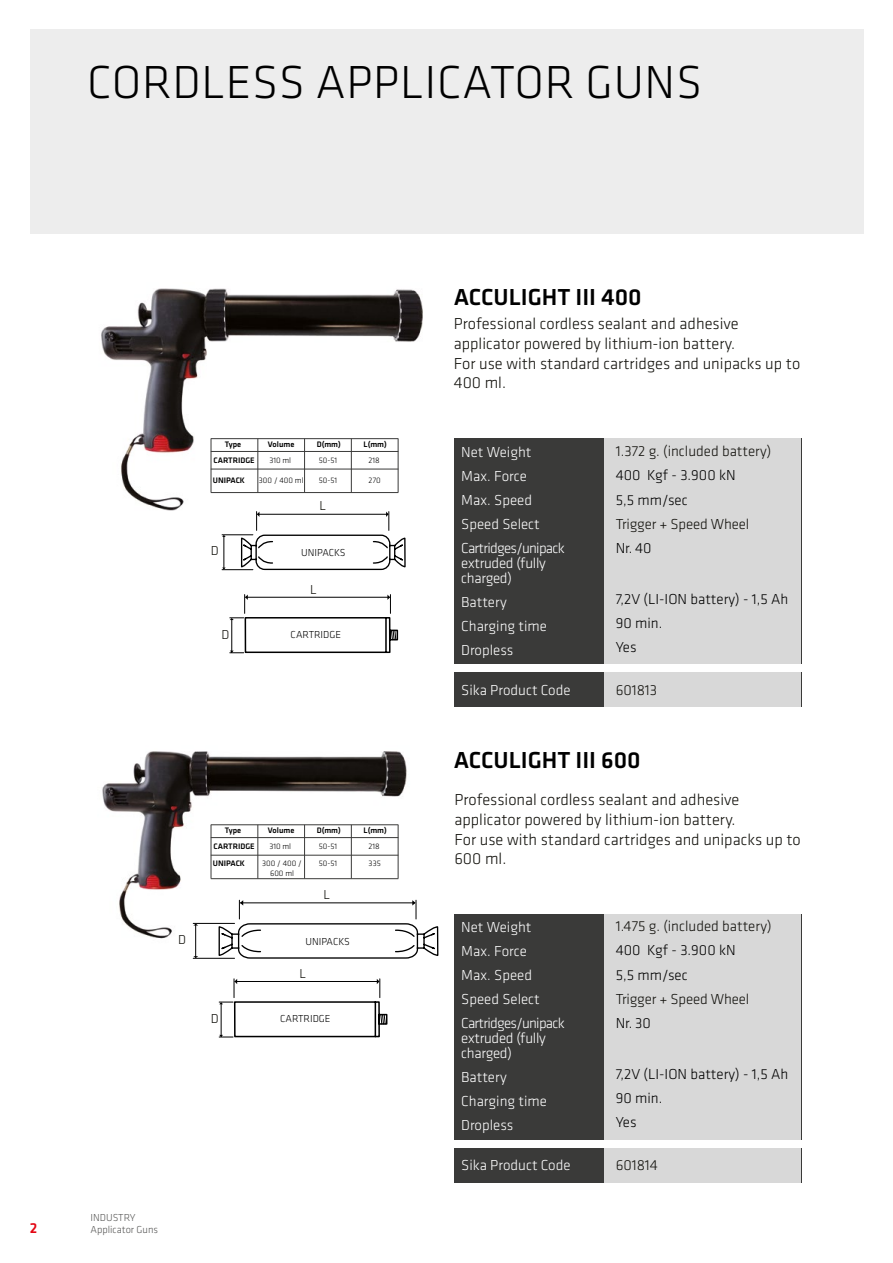
<style>
.page{position:relative;width:893px;height:1263px;background:#fff}
.page>*{position:absolute;margin:0;border:0;box-sizing:border-box;transform-origin:0 0}
.t1{font:300 48px "Klavika";letter-spacing:.015em;color:#000}
.t2{font:500 24px "Klavika";color:#000}
.t3{font:300 16.5px/19.8px "Klavika";color:#12110c}
.t4{font:300 15px/24px "Klavika";color:#fff}
.t5{font:300 15px/24px "Klavika";color:#000}
.t6{font:300 15px "Klavika";color:#12110c}
.t7{font:300 15px/15px "Klavika";letter-spacing:-.02em;color:#fff}
.t8{font:500 15px "Klavika";color:#e30613}
.t9{font:300 13.5px "Klavika";color:#12110c}
.t10{font:300 10.5px "Klavika";color:#000}
.t11{font:300 10.5px/12.6px "Klavika";color:#575756}
.t12{font:500 8.25px "Klavika";color:#000}
.t13{font:300 8.25px/9.9px "Klavika";color:#000;text-align:center}
</style>
<div class="page">
<div style="left:30px;top:30px;width:833px;height:204px;background:#ededed"></div>
<img style="left:101px;top:288px;width:322px;height:223px">
<img style="left:102px;top:751px;width:116px;height:195px">
<div style="left:454px;top:438px;width:347px;height:226px;background:#3a3a39"></div>
<div style="left:604px;top:438px;width:197px;height:226px;background:#d8d8d8"></div>
<div style="left:454px;top:673px;width:347px;height:34px;background:#3a3a39"></div>
<div style="left:604px;top:673px;width:197px;height:34px;background:#d8d8d8"></div>
<div style="left:454px;top:914px;width:347px;height:225px;background:#3a3a39"></div>
<div style="left:604px;top:914px;width:197px;height:225px;background:#d8d8d8"></div>
<div style="left:454px;top:1148px;width:347px;height:34px;background:#3a3a39"></div>
<div style="left:604px;top:1148px;width:197px;height:34px;background:#d8d8d8"></div>
<hr style="left:211px;top:824px;width:187px;height:1px;background:#3a3a39">
<hr style="left:211px;top:878px;width:187px;height:1px;background:#3a3a39">
<hr style="left:211px;top:855px;width:187px;height:1px;background:#3a3a39">
<hr style="left:211px;top:837px;width:187px;height:1px;background:#3a3a39">
<hr style="left:211px;top:825px;width:1px;height:53px;background:#3a3a39">
<svg style="left:218px;top:540px;width:221px;height:419px"></svg>
<hr style="left:195px;top:924px;width:1px;height:33px;background:#000">
<hr style="left:193px;top:923px;width:42px;height:1px;background:#000">
<hr style="left:193px;top:958px;width:42px;height:1px;background:#000">
<svg style="left:219px;top:979px;width:169px;height:59px"></svg>
<svg style="left:230px;top:594px;width:169px;height:60px"></svg>
<svg style="left:240px;top:29px;width:166px;height:542px"></svg>
<hr style="left:224px;top:536px;width:1px;height:33px;background:#000">
<hr style="left:222px;top:534px;width:31px;height:1px;background:#000">
<hr style="left:222px;top:569px;width:31px;height:1px;background:#000">
<hr style="left:211px;top:438px;width:187px;height:1px;background:#3a3a39">
<hr style="left:211px;top:492px;width:187px;height:1px;background:#3a3a39">
<hr style="left:398px;top:439px;width:1px;height:53px;background:#3a3a39">
<hr style="left:211px;top:469px;width:187px;height:1px;background:#3a3a39">
<hr style="left:211px;top:451px;width:187px;height:1px;background:#3a3a39">
<hr style="left:211px;top:439px;width:1px;height:53px;background:#3a3a39">
<hr style="left:258px;top:439px;width:1px;height:53px;background:#3a3a39">
<hr style="left:304px;top:439px;width:1px;height:53px;background:#3a3a39">
<hr style="left:351px;top:439px;width:1px;height:53px;background:#3a3a39">
<h1 class="t1" style="left:87px;top:53px;width:616px">CORDLESS APPLICATOR GUNS</h1>
<h2 class="t2" style="left:454px;top:281px;width:189px">ACCULIGHT III 400</h2>
<p class="t12" style="left:225px;top:439px;width:18px">Type</p>
<p class="t12" style="left:268px;top:439px;width:28px">Volume</p>
<p class="t12" style="left:317px;top:439px;width:26px">D(mm)</p>
<p class="t12" style="left:363px;top:439px;width:25px">L(mm)</p>
<p class="t13" style="left:259px;top:475px;width:46px">300 / 400 ml</p>
<p class="t13" style="left:319px;top:475px;width:20px">50-51</p>
<p class="t13" style="left:269px;top:455px;width:23px">310 ml</p>
<p class="t13" style="left:369px;top:455px;width:13px">218</p>
<p class="t12" style="left:213px;top:455px;width:43px">CARTRIDGE</p>
<p class="t13" style="left:319px;top:455px;width:20px">50-51</p>
<p class="t12" style="left:213px;top:475px;width:34px">UNIPACK</p>
<p class="t13" style="left:369px;top:475px;width:14px">270</p>
<p class="t9" style="left:320px;top:497px;width:8px">L</p>
<p class="t9" style="left:211px;top:543px;width:9px">D</p>
<p class="t10" style="left:301px;top:546px;width:46px">UNIPACKS</p>
<p class="t9" style="left:310px;top:581px;width:8px">L</p>
<p class="t9" style="left:221px;top:626px;width:9px">D</p>
<p class="t10" style="left:291px;top:628px;width:52px">CARTRIDGE</p>
<p class="t9" style="left:178px;top:931px;width:9px">D</p>
<p class="t12" style="left:225px;top:825px;width:18px">Type</p>
<p class="t12" style="left:268px;top:825px;width:28px">Volume</p>
<p class="t12" style="left:317px;top:825px;width:26px">D(mm)</p>
<p class="t12" style="left:363px;top:825px;width:25px">L(mm)</p>
<p class="t13" style="left:262px;top:858px;width:41px">300 / 400 /<br>600 ml</p>
<p class="t13" style="left:319px;top:858px;width:20px">50-51</p>
<p class="t13" style="left:269px;top:842px;width:23px">310 ml</p>
<p class="t13" style="left:369px;top:842px;width:13px">218</p>
<p class="t12" style="left:213px;top:841px;width:43px">CARTRIDGE</p>
<p class="t13" style="left:319px;top:842px;width:20px">50-51</p>
<p class="t12" style="left:213px;top:857px;width:34px">UNIPACK</p>
<p class="t13" style="left:369px;top:858px;width:14px">335</p>
<p class="t9" style="left:323px;top:886px;width:8px">L</p>
<p class="t10" style="left:306px;top:935px;width:46px">UNIPACKS</p>
<p class="t9" style="left:299px;top:965px;width:8px">L</p>
<p class="t9" style="left:211px;top:1011px;width:9px">D</p>
<p class="t10" style="left:280px;top:1012px;width:52px">CARTRIDGE</p>
<p class="t8" style="left:30px;top:1218px;width:9px">2</p>
<p class="t11" style="left:91px;top:1211px;width:69px">INDUSTRY<br>Applicator Guns</p>
<p class="t3" style="left:454px;top:313px;width:348px">Professional cordless sealant and adhesive applicator powered by lithium-ion battery.<br>For use with standard cartridges and unipacks up to 400 ml.</p>
<p class="t4" style="left:461px;top:439px;width:105px">Net Weight<br>Max. Force<br>Max. Speed<br>Speed Select<br>Cartridges/unipack</p>
<p class="t7" style="left:461px;top:555px;width:86px">extruded (fully charged)</p>
<p class="t4" style="left:461px;top:589px;width:87px">Battery<br>Charging time<br>Dropless</p>
<p class="t6" style="left:616px;top:441px;width:157px">1.372 g. (included battery)</p>
<p class="t5" style="left:616px;top:462px;width:121px;line-height:25.5px">400 Kgf - 3.900 kN<br>5,5 mm/sec</p>
<p class="t6" style="left:616px;top:515px;width:135px">Trigger + Speed Wheel</p>
<p class="t5" style="left:616px;top:536px;width:37px">Nr. 40</p>
<p class="t5" style="left:616px;top:587px;width:174px">7,2V (LI-ION battery) - 1,5 Ah<br>90 min.<br>Yes</p>
<p class="t4" style="left:461px;top:677px;width:111px">Sika Product Code</p>
<p class="t6" style="left:616px;top:680px;width:43px">601813</p>
<h2 class="t2" style="left:454px;top:744px;width:188px">ACCULIGHT III 600</h2>
<p class="t3" style="left:454px;top:789px;width:348px">Professional cordless sealant and adhesive applicator powered by lithium-ion battery.<br>For use with standard cartridges and unipacks up to 600 ml.</p>
<p class="t4" style="left:461px;top:915px;width:105px">Net Weight<br>Max. Force<br>Max. Speed<br>Speed Select<br>Cartridges/unipack</p>
<p class="t7" style="left:461px;top:1030px;width:86px">extruded (fully charged)</p>
<p class="t4" style="left:461px;top:1065px;width:87px">Battery<br>Charging time<br>Dropless</p>
<p class="t6" style="left:616px;top:917px;width:157px">1.475 g. (included battery)</p>
<p class="t5" style="left:616px;top:937px;width:121px;line-height:25.5px">400 Kgf - 3.900 kN<br>5,5 mm/sec</p>
<p class="t6" style="left:616px;top:990px;width:135px">Trigger + Speed Wheel</p>
<p class="t5" style="left:616px;top:1011px;width:37px">Nr. 30</p>
<p class="t5" style="left:616px;top:1062px;width:174px">7,2V (LI-ION battery) - 1,5 Ah<br>90 min.<br>Yes</p>
<p class="t4" style="left:461px;top:1153px;width:111px">Sika Product Code</p>
<p class="t6" style="left:616px;top:1156px;width:44px">601814</p>
</div>
